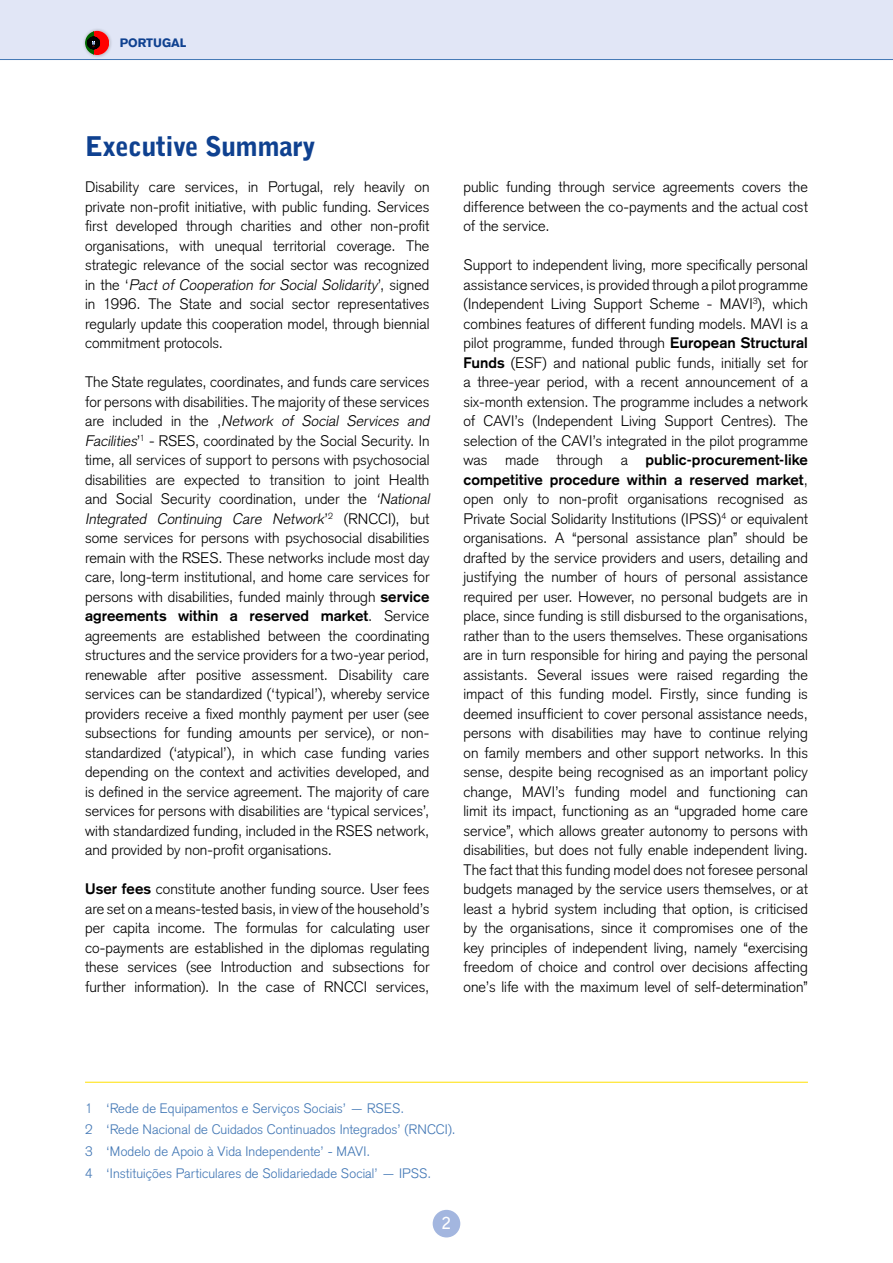
<style>
.page{position:relative;width:893px;height:1263px;background:#fff}
.page>*{position:absolute;margin:0;border:0;box-sizing:border-box;transform-origin:0 0}
.t1{font:900 27px "Bell Gothic";letter-spacing:-.02em;color:#0f4190}
.t2{font:700 16.5px "Bell Gothic";color:#fff}
.body_txt{font:300 15px/19.5px "Basic Commercial LT";letter-spacing:.005em;color:#000;text-align:justify}
.footnotes{font:300 13.5px "Basic Commercial LT";letter-spacing:.01em;color:#4277b5}
.t3{font:900 12px "Basic Commercial LT Com";color:#0f4190}
.s1{font-style:italic}
.s2{font-weight:700}
</style>
<div class="page">
<div style="left:0;top:0;width:893px;height:60px;background:#e1e6f6"></div>
<div style="left:433px;top:1210px;width:27px;height:27px;background:#a3b6df;border-radius:50%"></div>
<div style="left:81px;top:27px;width:32px;height:32px;background:#000;opacity:.25"></div>
<svg style="left:94px;top:31px;width:15px;height:24px"></svg>
<svg style="left:85px;top:31px;width:9px;height:24px"></svg>
<svg style="left:87px;top:37px;width:13px;height:13px"></svg>
<hr style="left:0;top:59px;width:893px;height:1px;background:#4277b5">
<hr style="left:85px;top:1082px;width:723px;height:1px;background:#ffe000">
<p class="t3" style="left:120px;top:35px;width:68px">PORTUGAL</p>
<h2 class="t1" style="left:85px;top:131px;width:232px">Executive Summary</h2>
<p class="body_txt" style="left:85px;top:177px;width:346px">Disability care services, in Portugal, rely heavily on private non-profit initiative, with public funding. Services first developed through charities and other non-profit organisations, with unequal territorial coverage. The strategic relevance of the social sector was recognized i n t h e ‘ <span class="s1">Pact of Cooperation for Social Solidarity</span>’, s i g n e d in 1996. The State and social sector representatives regularly update this cooperation model, through biennial commitment protocols.</p>
<p class="body_txt" style="left:85px;top:372px;width:349px;text-align:left">The State regulates, coordinates, and funds care services for persons with disabilities. The majority of these services a re i n c l u d e d i n t h e ‚ <span class="s1">Network of Social Services and Facilities</span>’<sup>1</sup> - RSES, coordinated by the Social Security. In time, all services of support to persons with psychosocial disabilities are expected to transition to joint Health and Social Security coordination, under the <span class="s1">‘National Integrated Continuing Care Network</span>’ <sup>2</sup> ( R N C C I ) , b u t some services for persons with psychosocial disabilities remain with the RSES. These networks include most day care, long-term institutional, and home care services for persons with disabilities, funded mainly through <span class="s2">service agreements within a reserved market</span>. Service agreements are established between the coordinating structures and the service providers for a two-year period, renewable after positive assessment. Disability care services can be standardized (‘typical’), whereby service providers receive a fixed monthly payment per user (see subsections for funding amounts per service), or non&shy;standardized (‘atypical’), in which case funding varies depending on the context and activities developed, and is defined in the service agreement. The majority of care services for persons with disabilities are ‘typical services’, with standardized funding, included in the RSES network, and provided by non-profit organisations.</p>
<p class="body_txt" style="left:85px;top:879px;width:346px"><span class="s2">User fees</span> constitute another funding source. User fees are set on a means-tested basis, in view of the household’s per capita income. The formulas for calculating user co-payments are established in the diplomas regulating these services (see Introduction and subsections for further information). In the case of RNCCI services,</p>
<p class="body_txt" style="left:463px;top:177px;width:346px">public funding through service agreements covers the difference between the co-payments and the actual cost of the service.</p>
<p class="body_txt" style="left:463px;top:255px;width:346px">Support to independent living, more specifically personal assistance services, is provided through a pilot programme (Independent Living Support Scheme - MAVI<sup>3</sup>), which combines features of different funding models. MAVI is a pilot programme, funded through <span class="s2">European Structural Funds</span> (ESF) and national public funds, initially set for a three-year period, with a recent announcement of a six-month extension. The programme includes a network of CAVI’s (Independent Living Support Centres). The selection of the CAVI’s integrated in the pilot programme was made through a <span class="s2">public-procurement-like competitive procedure within a reserved market</span>, open only to non-profit organisations recognised as Private Social Solidarity Institutions (IPSS)<sup>4</sup> or equivalent organisations. A “personal assistance plan” should be drafted by the service providers and users, detailing and justifying the number of hours of personal assistance required per user. However, no personal budgets are in place, since funding is still disbursed to the organisations, rather than to the users themselves. These organisations are in turn responsible for hiring and paying the personal assistants. Several issues were raised regarding the impact of this funding model. Firstly, since funding is deemed insufficient to cover personal assistance needs, persons with disabilities may have to continue relying on family members and other support networks. In this sense, despite being recognised as an important policy change, MAVI’s funding model and functioning can limit its impact, functioning as an “upgraded home care service”, which allows greater autonomy to persons with disabilities, but does not fully enable independent living.<br>The fact that this funding model does not foresee personal budgets managed by the service users themselves, or at least a hybrid system including that option, is criticised by the organisations, since it compromises one of the key principles of independent living, namely “exercising freedom of choice and control over decisions affecting one’s life with the maximum level of self-determination”</p>
<p class="footnotes" style="left:85px;top:1100px;width:321px">1 ‘Rede de Equipamentos e Serviços Sociais’ — RSES.</p>
<p class="footnotes" style="left:85px;top:1122px;width:372px">2 ‘Rede Nacional de Cuidados Continuados Integrados’ (RNCCI).</p>
<p class="footnotes" style="left:85px;top:1143px;width:287px">3 ‘Modelo de Apoio à Vida Independente’ - MAVI.</p>
<p class="footnotes" style="left:85px;top:1165px;width:348px">4 ‘Instituições Particulares de Solidariedade Social’ — IPSS.</p>
<p class="t2" style="left:442px;top:1213px;width:11px">2</p>
</div>
